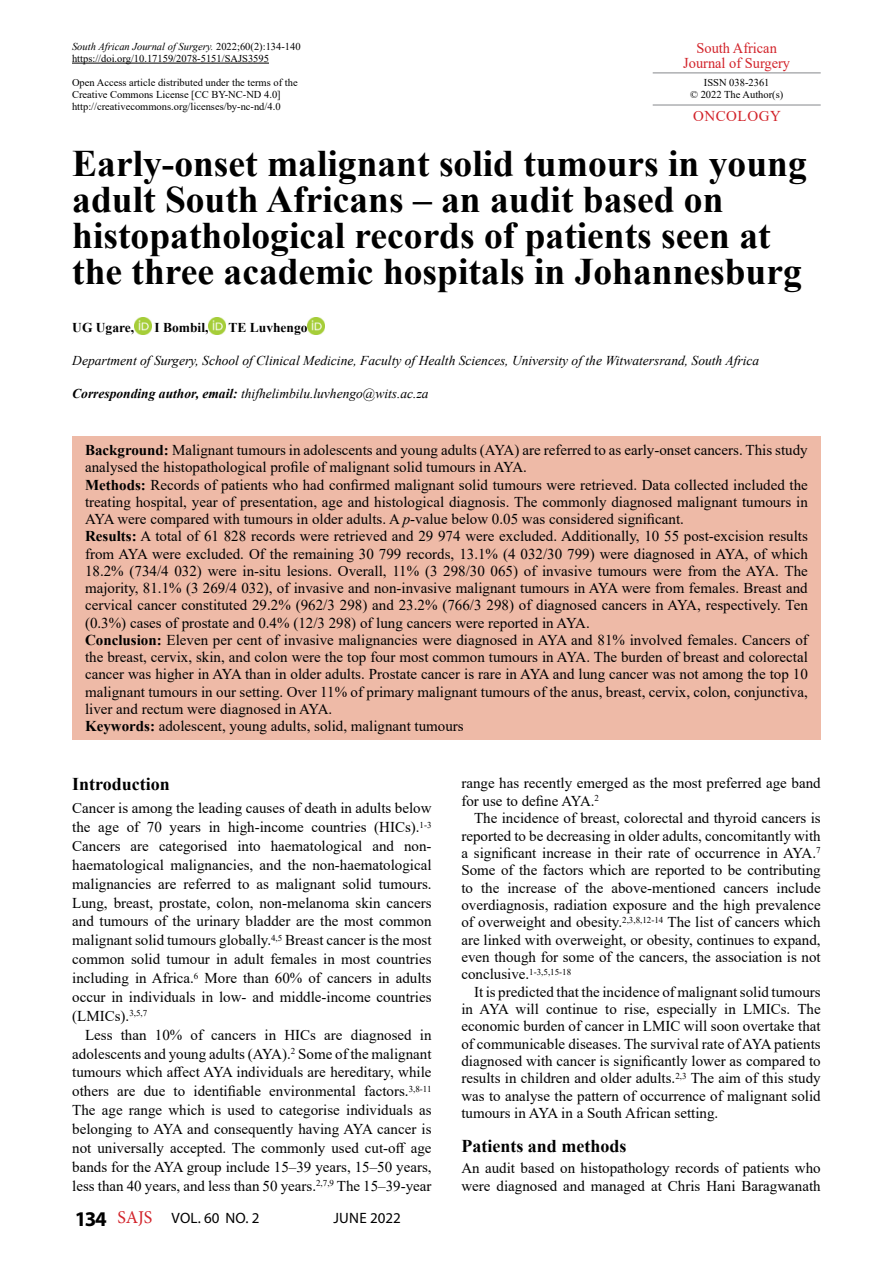
<style>
.page{position:relative;width:893px;height:1263px;background:#fff}
.page>*{position:absolute;margin:0;border:0;box-sizing:border-box;transform-origin:0 0}
.t1{font:700 37.5px/36px "Times New Roman";color:#000}
.t2{font:700 18px "Times New Roman";color:#000}
.t3{font:15px/18.9px "Times New Roman";color:#000;text-align:justify}
.t4{font:15px/15px "Times New Roman";color:#d2232a;text-align:center;scale:.96 1}
.t5{font:15px "Myriad Pro";letter-spacing:.02em;color:#000}
.t6{font:15px "Times New Roman";letter-spacing:.035em;color:#d2232a}
.t7{font:italic 13.5px "Times New Roman";color:#000}
.t8{font:700 13.5px "Times New Roman";color:#000}
.t9{font:10.5px/12px "Times New Roman";color:#000}
.s1{font-style:italic}
.s2{font-weight:700}
.s3{font-weight:700;font-size:21px}
.s4{font-family:"Minion Pro";font-size:18px;color:#d2232a}
</style>
<div class="page">
<hr style="left:653px;top:72px;width:168px;height:1px;background:#939598">
<hr style="left:653px;top:104px;width:168px;height:2px;background:#939598">
<div style="left:72px;top:436px;width:748px;height:303px;background:#eebaa7"></div>
<hr style="left:72px;top:63px;width:197px;height:1px;background:#000">
<img style="left:134px;top:318px;width:17px;height:17px">
<img style="left:209px;top:318px;width:16px;height:17px">
<img style="left:308px;top:318px;width:16px;height:17px">
<p class="t4" style="left:683px;top:40px;width:113px">South African<br>Journal of Surgery</p>
<p class="t9" style="left:690px;top:76px;width:95px;text-align:center">ISSN 038-2361<br>© 2022 The Author(s)</p>
<p class="t6" style="left:693px;top:105px;width:89px">ONCOLOGY</p>
<p class="t9" style="left:72px;top:40px;width:230px"><span class="s1">South African Journal of Surgery.</span> 2022;60(2):134-140 https://doi.org/10.17159/2078-5151/SAJS3595</p>
<p class="t9" style="left:72px;top:76px;width:227px">Open Access article distributed under the terms of the<br>Creative Commons License [CC BY-NC-ND 4.0] http://creativecommons.org/licenses/by-nc-nd/4.0</p>
<h1 class="t1" style="left:72px;top:145px;width:736px">Early-onset malignant solid tumours in young adult South Africans – an audit based on histopathological records of patients seen at the three academic hospitals in Johannesburg</h1>
<p class="t8" style="left:72px;top:317px;width:63px">UG Ugare,</p>
<p class="t8" style="left:154px;top:317px;width:56px">I Bombil,</p>
<p class="t8" style="left:228px;top:317px;width:81px">TE Luvhengo</p>
<p class="t7" style="left:72px;top:351px;width:688px">Department of Surgery, School of Clinical Medicine, Faculty of Health Sciences, University of the Witwatersrand, South Africa</p>
<p class="t7" style="left:72px;top:384px;width:358px"><span class="s2">Corresponding author, email:</span> thifhelimbilu.luvhengo@wits.ac.za</p>
<p class="t3" style="left:85px;top:441px;width:724px;line-height:17.2px;text-align:left"><span class="s2">Background:</span> Malignant tumours in adolescents and young adults (AYA) are referred to as early-onset cancers. This study analysed the histopathological profile of malignant solid tumours in AYA.<br><span class="s2">Methods:</span> Records of patients who had confirmed malignant solid tumours were retrieved. Data collected included the treating hospital, year of presentation, age and histological diagnosis. The commonly diagnosed malignant tumours in AYA were compared with tumours in older adults. A <span class="s1">p</span>-value below 0.05 was considered significant.<br><span class="s2">Results:</span> A total of 61 828 records were retrieved and 29 974 were excluded. Additionally, 10 55 post-excision results from AYA were excluded. Of the remaining 30 799 records, 13.1% (4 032/30 799) were diagnosed in AYA, of which 18.2% (734/4 032) were in-situ lesions. Overall, 11% (3 298/30 065) of invasive tumours were from the AYA. The majority, 81.1% (3 269/4 032), of invasive and non-invasive malignant tumours in AYA were from females. Breast and cervical cancer constituted 29.2% (962/3 298) and 23.2% (766/3 298) of diagnosed cancers in AYA, respectively. Ten (0.3%) cases of prostate and 0.4% (12/3 298) of lung cancers were reported in AYA.<br><span class="s2">Conclusion:</span> Eleven per cent of invasive malignancies were diagnosed in AYA and 81% involved females. Cancers of the breast, cervix, skin, and colon were the top four most common tumours in AYA. The burden of breast and colorectal cancer was higher in AYA than in older adults. Prostate cancer is rare in AYA and lung cancer was not among the top 10 malignant tumours in our setting. Over 11% of primary malignant tumours of the anus, breast, cervix, colon, conjunctiva, liver and rectum were diagnosed in AYA.<br><span class="s2">Keywords:</span> adolescent, young adults, solid, malignant tumours</p>
<p class="t2" style="left:72px;top:771px;width:99px">Introduction</p>
<p class="t3" style="left:72px;top:798px;width:361px">Cancer is among the leading causes of death in adults below the age of 70 years in high-income countries (HICs).<sup>1-3<br></sup>Cancers are categorised into haematological and non&shy;haematological malignancies, and the non-haematological malignancies are referred to as malignant solid tumours.<br>Lung, breast, prostate, colon, non-melanoma skin cancers and tumours of the urinary bladder are the most common malignant solid tumours globally.<sup>4,5</sup> Breast cancer is the most common solid tumour in adult females in most countries including in Africa.<sup>6</sup> More than 60% of cancers in adults occur in individuals in low- and middle-income countries (LMICs).<sup>3,5,7</sup></p>
<p class="t3" style="left:72px;top:1025px;width:361px;text-indent:13px">Less than 10% of cancers in HICs are diagnosed in adolescents and young adults (AYA).<sup>2</sup> Some of the malignant tumours which affect AYA individuals are hereditary, while others are due to identifiable environmental factors.<sup>3,8-11<br></sup>The age range which is used to categorise individuals as belonging to AYA and consequently having AYA cancer is not universally accepted. The commonly used cut-off age bands for the AYA group include 15–39 years, 15–50 years, less than 40 years, and less than 50 years.<sup>2,7,9</sup> The 15–39-year</p>
<p class="t5" style="left:75px;top:1208px;width:186px"><span class="s3">134</span> <span class="s4">SAJS</span> VOL. 60 NO. 2</p>
<p class="t5" style="left:333px;top:1208px;width:69px">JUNE 2022</p>
<p class="t3" style="left:461px;top:774px;width:361px;line-height:17.4px">range has recently emerged as the most preferred age band for use to define AYA.<sup>2</sup></p>
<p class="t3" style="left:461px;top:809px;width:361px;line-height:17.4px;text-indent:13px">The incidence of breast, colorectal and thyroid cancers is reported to be decreasing in older adults, concomitantly with a significant increase in their rate of occurrence in AYA.<sup>7<br></sup>Some of the factors which are reported to be contributing to the increase of the above-mentioned cancers include overdiagnosis, radiation exposure and the high prevalence of overweight and obesity.<sup>2,3,8,12-14</sup> The list of cancers which are linked with overweight, or obesity, continues to expand, even though for some of the cancers, the association is not conclusive.<sup>1-3,5,15-18</sup></p>
<p class="t3" style="left:461px;top:982px;width:361px;line-height:17.4px;text-indent:13px">It is predicted that the incidence of malignant solid tumours in AYA will continue to rise, especially in LMICs. The economic burden of cancer in LMIC will soon overtake that of communicable diseases. The survival rate of AYA patients diagnosed with cancer is significantly lower as compared to results in children and older adults.<sup>2,3</sup> The aim of this study was to analyse the pattern of occurrence of malignant solid tumours in AYA in a South African setting.</p>
<p class="t2" style="left:461px;top:1133px;width:167px">Patients and methods</p>
<p class="t3" style="left:461px;top:1159px;width:361px;line-height:17.4px">An audit based on histopathology records of patients who were diagnosed and managed at Chris Hani Baragwanath</p>
</div>
